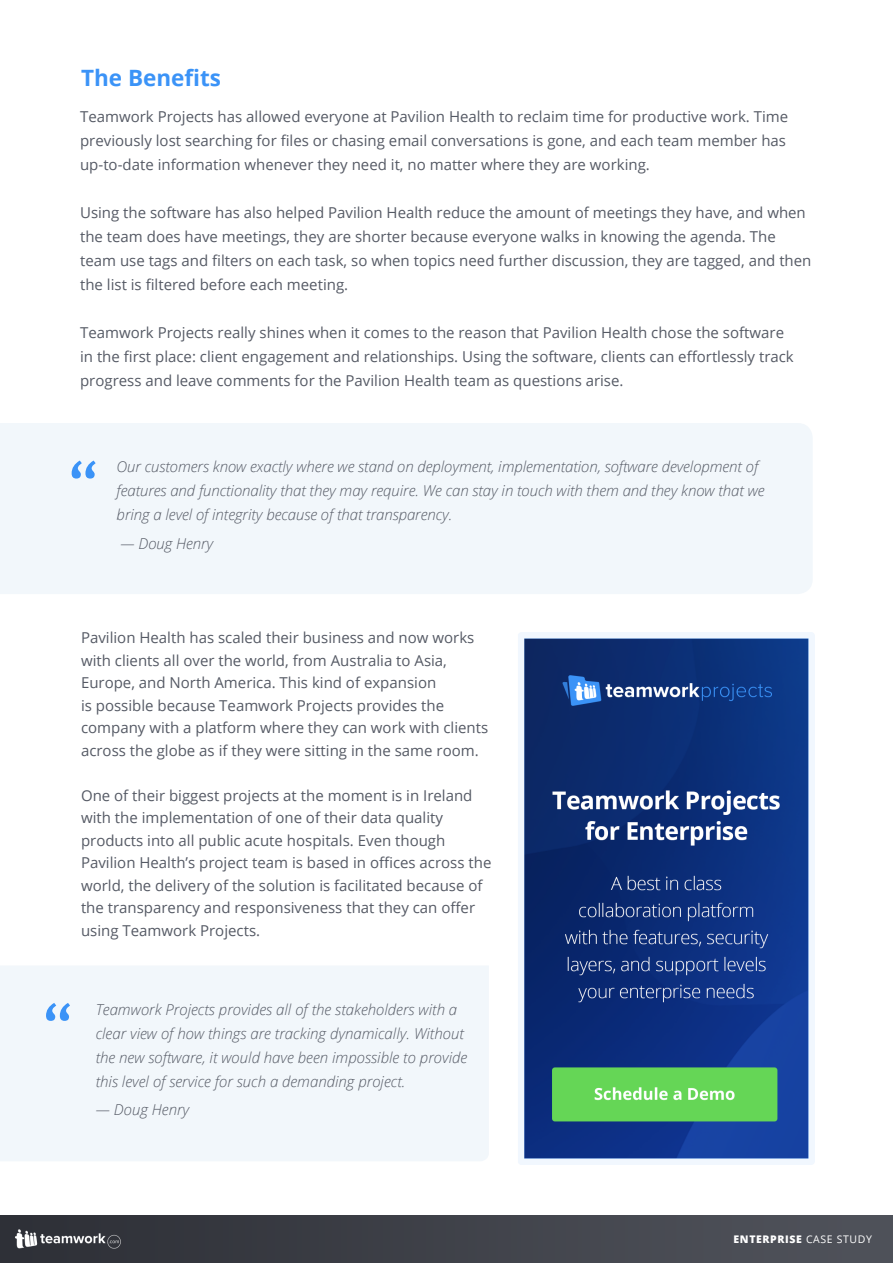
<style>
.page{position:relative;width:893px;height:1263px;background:#fff}
.page>*{position:absolute;margin:0;border:0;box-sizing:border-box;transform-origin:0 0}
.t1{font:700 22.5px "Open Sans";color:#3b93f7}
.t2{font:15px/22.5px "Open Sans";color:#555a65}
.t3{font:italic 300 15px/24px "Open Sans";letter-spacing:-.005em;color:#555a65}
.t4{font:800 10.5px "Open Sans";letter-spacing:.06em;color:#fff}
.s1{font-weight:400}
</style>
<div class="page">
<img style="left:0;top:1216px;width:893px;height:47px">
<img style="left:11px;top:1225px;width:113px;height:29px">
<div style="left:0;top:423px;width:812px;height:171px;background:#f2f7fb"></div>
<svg style="left:72px;top:461px;width:24px;height:18px"></svg>
<img style="left:518px;top:632px;width:296px;height:533px">
<div style="left:0;top:966px;width:489px;height:195px;background:#f2f7fb"></div>
<svg style="left:46px;top:1003px;width:24px;height:18px"></svg>
<p class="t1" style="left:81px;top:62px;width:141px">The Benefits</p>
<p class="t2" style="left:80px;top:104px;width:710px;line-height:24px">Teamwork Projects has allowed everyone at Pavilion Health to reclaim time for productive work. Time previously lost searching for files or chasing email conversations is gone, and each team member has up-to-date information whenever they need it, no matter where they are working.</p>
<p class="t2" style="left:80px;top:200px;width:733px;line-height:24px">Using the software has also helped Pavilion Health reduce the amount of meetings they have, and when the team does have meetings, they are shorter because everyone walks in knowing the agenda. The team use tags and filters on each task, so when topics need further discussion, they are tagged, and then the list is filtered before each meeting.</p>
<p class="t2" style="left:80px;top:320px;width:715px;line-height:24px">Teamwork Projects really shines when it comes to the reason that Pavilion Health chose the software in the first place: client engagement and relationships. Using the software, clients can effortlessly track progress and leave comments for the Pavilion Health team as questions arise.</p>
<p class="t3" style="left:117px;top:454px;width:649px">Our customers know exactly where we stand on deployment, implementation, software development of features and functionality that they may require. We can stay in touch with them and they know that we bring a level of integrity because of that transparency.</p>
<p class="t3" style="left:120px;top:531px;width:94px">— Doug Henry</p>
<p class="t2" style="left:81px;top:626px;width:409px">Pavilion Health has scaled their business and now works with clients all over the world, from Australia to Asia, Europe, and North America. This kind of expansion<br>is possible because Teamwork Projects provides the company with a platform where they can work with clients across the globe as if they were sitting in the same room.</p>
<p class="t2" style="left:81px;top:783px;width:412px">One of their biggest projects at the moment is in Ireland with the implementation of one of their data quality products into all public acute hospitals. Even though Pavilion Health’s project team is based in offices across the world, the delivery of the solution is facilitated because of the transparency and responsiveness that they can offer using Teamwork Projects.</p>
<p class="t3" style="left:96px;top:997px;width:373px">Teamwork Projects provides all of the stakeholders with a clear view of how things are tracking dynamically. Without the new software, it would have been impossible to provide this level of service for such a demanding project.</p>
<p class="t3" style="left:96px;top:1097px;width:95px">— Doug Henry</p>
<p class="t4" style="left:734px;top:1231px;width:140px">ENTERPRISE <span class="s1">CASE STUDY</span></p>
</div>
